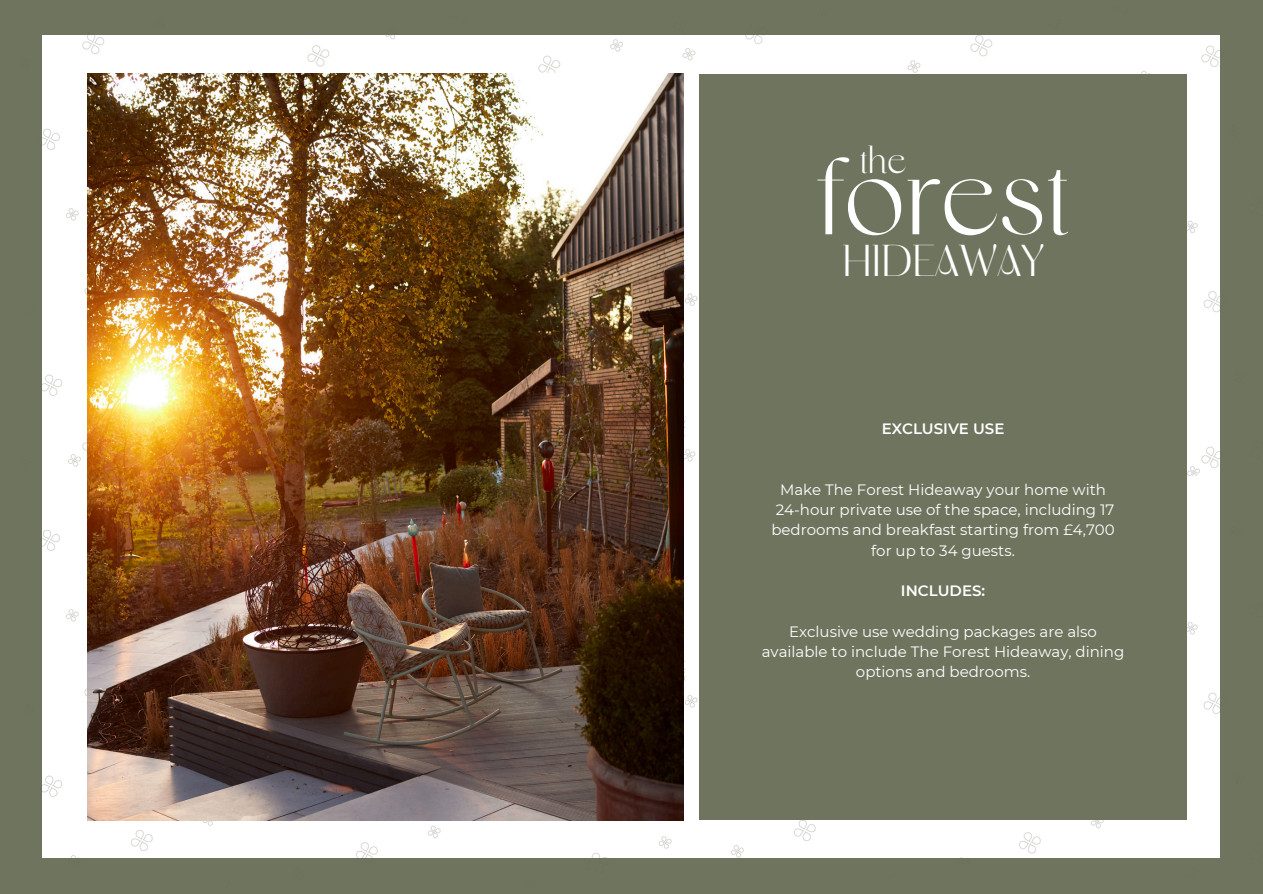
<style>
.page{position:relative;width:1263px;height:894px;background:#fff}
.page>*{position:absolute;margin:0;border:0;box-sizing:border-box;transform-origin:0 0}
.t1{font:100 100.95px "Original";color:#fff}
.t2{font:100 44.7px "Original";color:#fff}
.t3{font:100 33px "Original";color:#fff}
.t4{font:15px/20.2px "Montserrat";color:#fff;text-align:center}
.t5{font:600 15px "Montserrat";color:#fff}
</style>
<div class="page">
<div style="left:0;top:0;width:1263px;height:893px;background:#6f745e"></div>
<div style="left:42px;top:35px;width:641px;height:376px;background:#fff"></div>
<div style="left:42px;top:411px;width:641px;height:447px;background:#fff"></div>
<div style="left:683px;top:35px;width:537px;height:366px;background:#fff"></div>
<div style="left:683px;top:401px;width:537px;height:457px;background:#fff"></div>
<div style="left:699px;top:74px;width:488px;height:745px;background:#6f745e"></div>
<img style="left:88px;top:74px;width:595px;height:746px">
<p class="t3" style="left:860px;top:147px;width:48px">the</p>
<p class="t1" style="left:816px;top:157px;width:256px">forest</p>
<h4 class="t2" style="left:842px;top:242px;width:203px">HIDEAWAY</h4>
<p class="t5" style="left:882px;top:419px;width:124px">EXCLUSIVE USE</p>
<h3 class="t4" style="left:780px;top:479px;width:328px">Make The Forest Hideaway your home with</h3>
<h1 class="t4" style="left:771px;top:499px;width:345px">24-hour private use of the space, including 17 bedrooms and breakfast starting from £4,700 for up to 34 guests.</h1>
<h2 class="t5" style="left:901px;top:581px;width:86px">INCLUDES:</h2>
<p class="t4" style="left:762px;top:621px;width:364px">Exclusive use wedding packages are also available to include The Forest Hideaway, dining options and bedrooms.</p>
</div>
